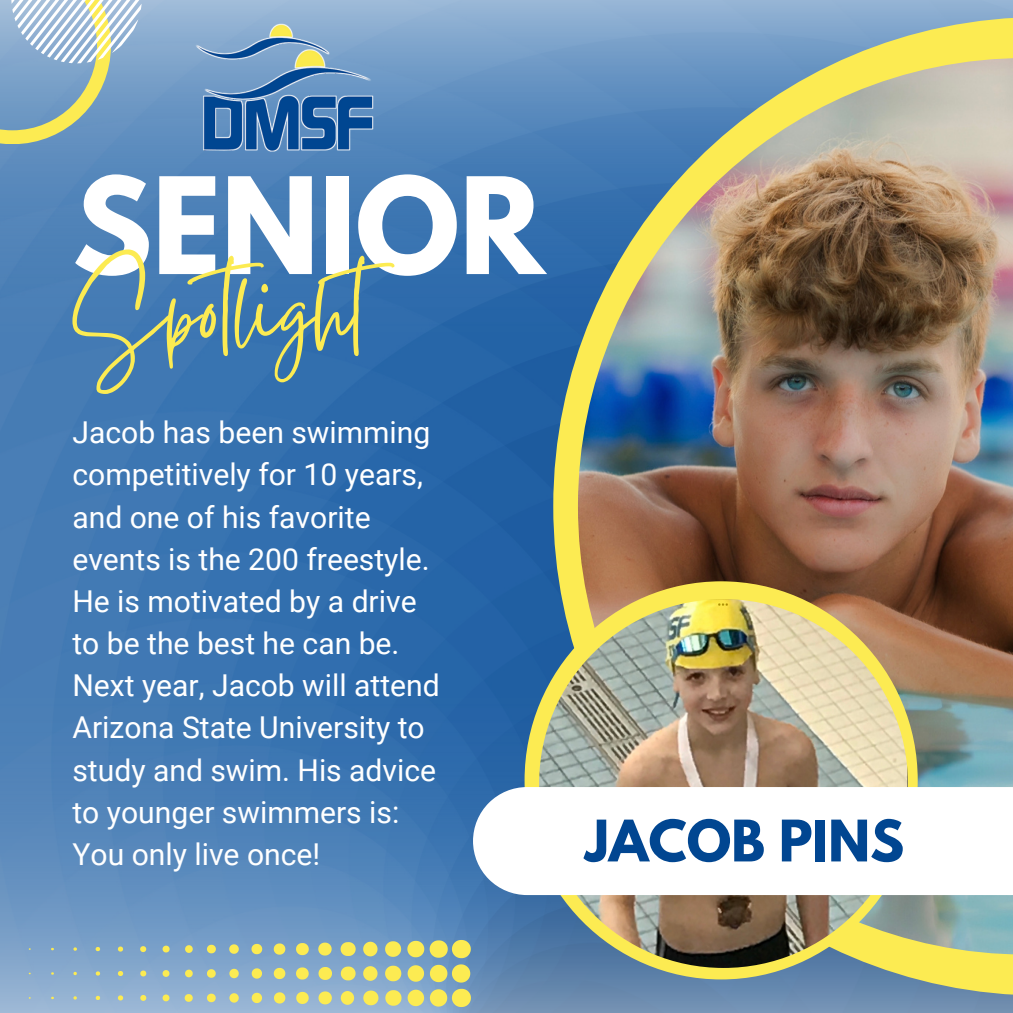
<style>
.page{position:relative;width:1013px;height:1013px;background:#fff}
.page>*{position:absolute;margin:0;border:0;box-sizing:border-box;transform-origin:0 0}
.t1{font:700 118.62px "League Spartan";color:#fff}
.t2{font:118.38px "Gistesy";color:#fceb52}
.t3{font:700 50.75px "League Spartan";color:#014691}
.t4{font:30.12px/42.1px "Roboto";color:#fff}
</style>
<div class="page">
<img style="left:0;top:331px;width:553px;height:367px">
<img style="left:0;top:698px;width:1012px;height:314px">
<img style="left:0;top:0;width:1012px;height:331px">
<svg style="left:553px;top:17px;width:459px;height:978px;background:#88a39c"></svg>
<img style="left:578px;top:58px;width:434px;height:896px">
<svg style="left:73px;top:947px;width:4px;height:3px"></svg>
<svg style="left:96px;top:946px;width:4px;height:5px"></svg>
<svg style="left:118px;top:946px;width:5px;height:5px"></svg>
<svg style="left:140px;top:946px;width:6px;height:6px"></svg>
<svg style="left:162px;top:945px;width:8px;height:7px"></svg>
<svg style="left:185px;top:945px;width:8px;height:7px"></svg>
<svg style="left:207px;top:944px;width:9px;height:9px"></svg>
<svg style="left:229px;top:944px;width:10px;height:9px"></svg>
<svg style="left:251px;top:943px;width:11px;height:11px"></svg>
<svg style="left:274px;top:943px;width:11px;height:11px"></svg>
<svg style="left:296px;top:943px;width:13px;height:12px"></svg>
<svg style="left:318px;top:942px;width:14px;height:13px"></svg>
<svg style="left:340px;top:942px;width:16px;height:14px"></svg>
<svg style="left:363px;top:941px;width:14px;height:15px"></svg>
<svg style="left:385px;top:941px;width:16px;height:15px"></svg>
<svg style="left:407px;top:939px;width:64px;height:19px"></svg>
<svg style="left:73px;top:971px;width:4px;height:4px"></svg>
<svg style="left:96px;top:971px;width:4px;height:4px"></svg>
<svg style="left:118px;top:970px;width:5px;height:6px"></svg>
<svg style="left:140px;top:970px;width:6px;height:6px"></svg>
<svg style="left:162px;top:970px;width:7px;height:6px"></svg>
<svg style="left:185px;top:969px;width:8px;height:8px"></svg>
<svg style="left:207px;top:969px;width:9px;height:8px"></svg>
<svg style="left:229px;top:968px;width:10px;height:10px"></svg>
<svg style="left:252px;top:968px;width:10px;height:10px"></svg>
<svg style="left:274px;top:967px;width:11px;height:12px"></svg>
<svg style="left:296px;top:967px;width:13px;height:12px"></svg>
<svg style="left:318px;top:966px;width:14px;height:13px"></svg>
<svg style="left:341px;top:966px;width:14px;height:14px"></svg>
<svg style="left:363px;top:966px;width:14px;height:14px"></svg>
<svg style="left:385px;top:965px;width:16px;height:16px"></svg>
<svg style="left:407px;top:965px;width:17px;height:16px"></svg>
<svg style="left:430px;top:964px;width:40px;height:18px"></svg>
<svg style="left:73px;top:996px;width:4px;height:3px"></svg>
<svg style="left:96px;top:995px;width:4px;height:5px"></svg>
<svg style="left:118px;top:995px;width:5px;height:5px"></svg>
<svg style="left:140px;top:994px;width:6px;height:6px"></svg>
<svg style="left:162px;top:994px;width:7px;height:7px"></svg>
<svg style="left:185px;top:994px;width:8px;height:7px"></svg>
<svg style="left:207px;top:993px;width:9px;height:9px"></svg>
<svg style="left:229px;top:993px;width:10px;height:9px"></svg>
<svg style="left:252px;top:992px;width:10px;height:11px"></svg>
<svg style="left:274px;top:992px;width:11px;height:11px"></svg>
<svg style="left:296px;top:991px;width:13px;height:12px"></svg>
<svg style="left:318px;top:991px;width:14px;height:13px"></svg>
<svg style="left:341px;top:991px;width:13px;height:13px"></svg>
<svg style="left:363px;top:990px;width:15px;height:15px"></svg>
<svg style="left:385px;top:990px;width:16px;height:15px"></svg>
<svg style="left:407px;top:989px;width:17px;height:17px"></svg>
<svg style="left:430px;top:988px;width:41px;height:19px"></svg>
<svg style="left:0;top:0;width:142px;height:144px;background:#9db7c2"></svg>
<img style="left:185px;top:17px;width:207px;height:148px">
<div style="left:524px;top:581px;width:393px;height:398px;background:#fceb52;border-radius:50%"></div>
<img style="left:539px;top:599px;width:368px;height:368px;border-radius:50%">
<div style="left:473px;top:787px;width:539px;height:108px;background:#fff"></div>
<p class="t1" style="left:72px;top:167px;width:473px">SENIOR</p>
<p class="t2" style="left:72px;top:225px;width:357px">Spotlight</p>
<p class="t4" style="left:72px;top:412px;width:359px">Jacob has been swimming competitively for 10 years, and one of his favorite events is the 200 freestyle.</p>
<p class="t4" style="left:72px;top:580px;width:369px">He is motivated by a drive to be the best he can be.<br>Next year, Jacob will attend<br>Arizona State University to study and swim. His advice to younger swimmers is:<br>You only live once!</p>
<p class="t3" style="left:585px;top:815px;width:321px">JACOB PINS</p>
</div>
